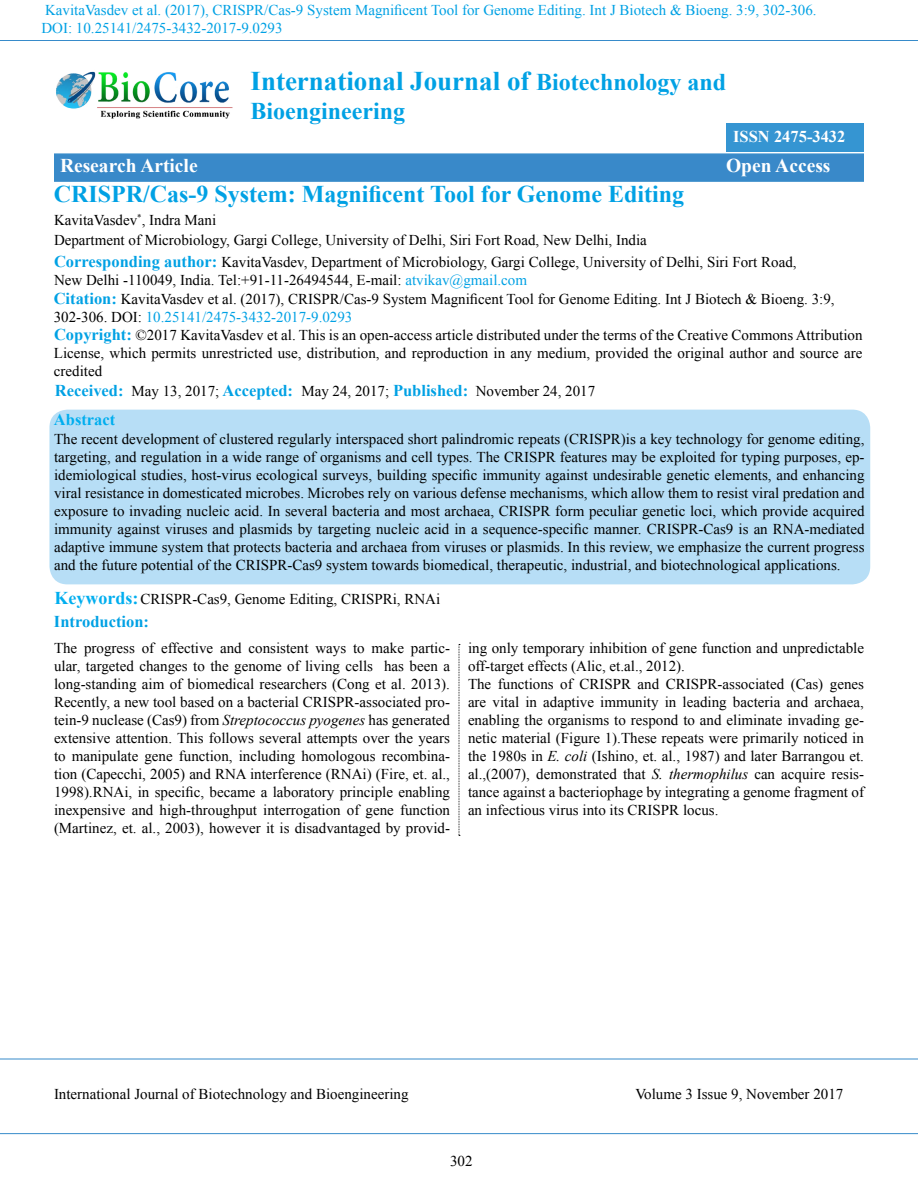
<style>
.page{position:relative;width:918px;height:1188px;background:#fff}
.page>*{position:absolute;margin:0;border:0;box-sizing:border-box;transform-origin:0 0}
.t1{font:700 27px "Times New Roman";color:#00a1e4}
.t2{font:700 24px "Times New Roman";color:#00a1e4}
.t3{font:700 19.5px "Times New Roman";color:#fff}
.t4{font:700 16.5px "Times New Roman";color:#fff}
.t5{font:700 16.5px "Times New Roman";color:#00a1e4}
.t6{font:700 16.5px "Times New Roman";color:#00aeef}
.t7{font:15px/18px "Times New Roman";color:#000}
.t8{font:15px/18px "Times New Roman";color:#00a1e4}
.s1{font-size:24px}
.s2{font-weight:700;font-size:16.5px;color:#00a1e4}
.s3{color:#00a1e4}
.s4{font-weight:700;font-size:18px;color:#00aeef}
.s5{font-style:italic}
</style>
<div class="page">
<hr style="left:0;top:40px;width:918px;height:1px;background:#378bca">
<hr style="left:0;top:1059px;width:918px;height:1px;background:#378bca">
<hr style="left:0;top:1133px;width:918px;height:1px;background:#378bca">
<div style="left:54px;top:153px;width:810px;height:29px;background:#3989c9;border:2px solid #378bca"></div>
<div style="left:726px;top:123px;width:138px;height:29px;background:#3595d2"></div>
<svg style="left:459px;top:644px;width:1px;height:192px"></svg>
<div style="left:49px;top:410px;width:821px;height:174px;background:#b7def6;border-radius:18px"></div>
<img style="left:56px;top:71px;width:177px;height:48px">
<p class="t8" style="left:41px;top:1px;width:777px">KavitaVasdev et al. (2017), CRISPR/Cas-9 System Magnificent Tool for Genome Editing. Int J Biotech &amp; Bioeng. 3:9, 302-306.<br>DOI: 10.25141/2475-3432-2017-9.0293</p>
<h1 class="t1" style="left:250px;top:63px;width:477px">International Journal of <span class="s1">Biotechnology and</span></h1>
<h2 class="t2" style="left:250px;top:94px;width:156px">Bioengineering</h2>
<p class="t4" style="left:733px;top:125px;width:114px">ISSN 2475-3432</p>
<h3 class="t3" style="left:60px;top:152px;width:139px">Research Article</h3>
<h3 class="t3" style="left:726px;top:152px;width:106px">Open Access</h3>
<h2 class="t2" style="left:54px;top:177px;width:632px">CRISPR/Cas-9 System: Magnificent Tool for Genome Editing</h2>
<p class="t7" style="left:54px;top:211px;width:164px">KavitaVasdev<sup>*</sup>, Indra Mani</p>
<p class="t7" style="left:54px;top:253px;width:744px"><span class="s2">Corresponding author:</span> KavitaVasdev, Department of Microbiology, Gargi College, University of Delhi, Siri Fort Road,<br>New Delhi -110049, India. Tel:+91-11-26494544, E-mail: <span class="s3">atvikav@gmail.com</span></p>
<p class="t7" style="left:54px;top:231px;width:594px">Department of Microbiology, Gargi College, University of Delhi, Siri Fort Road, New Delhi, India</p>
<p class="t7" style="left:54px;top:290px;width:783px"><span class="s2">Citation:</span> KavitaVasdev et al. (2017), CRISPR/Cas-9 System Magnificent Tool for Genome Editing. Int J Biotech &amp; Bioeng. 3:9,<br>302-306. DOI: <span class="s3">10.25141/2475-3432-2017-9.0293</span></p>
<p class="t7" style="left:54px;top:326px;width:810px;text-align:justify"><span class="s2">Copyright:</span> ©2017 KavitaVasdev et al. This is an open-access article distributed under the terms of the Creative Commons Attribution License, which permits unrestricted use, distribution, and reproduction in any medium, provided the original author and source are credited</p>
<p class="t7" style="left:55px;top:382px;width:542px"><span class="s2">Received:</span> May 13, 2017; <span class="s2">Accepted:</span> May 24, 2017; <span class="s2">Published:</span> November 24, 2017</p>
<p class="t6" style="left:54px;top:408px;width:63px">Abstract</p>
<p class="t7" style="left:54px;top:429px;width:812px;text-align:justify">The recent development of clustered regularly interspaced short palindromic repeats (CRISPR)is a key technology for genome editing, targeting, and regulation in a wide range of organisms and cell types. The CRISPR features may be exploited for typing purposes, ep&shy;idemiological studies, host-virus ecological surveys, building specific immunity against undesirable genetic elements, and enhancing viral resistance in domesticated microbes. Microbes rely on various defense mechanisms, which allow them to resist viral predation and exposure to invading nucleic acid. In several bacteria and most archaea, CRISPR form peculiar genetic loci, which provide acquired immunity against viruses and plasmids by targeting nucleic acid in a sequence-specific manner. CRISPR-Cas9 is an RNA-mediated adaptive immune system that protects bacteria and archaea from viruses or plasmids. In this review, we emphasize the current progress and the future potential of the CRISPR-Cas9 system towards biomedical, therapeutic, industrial, and biotechnological applications.</p>
<p class="t7" style="left:54px;top:590px;width:387px"><span class="s4">Keywords:</span>CRISPR-Cas9, Genome Editing, CRISPRi, RNAi</p>
<p class="t7" style="left:54px;top:638px;width:398px;text-align:justify">The progress of effective and consistent ways to make partic&shy;ular, targeted changes to the genome of living cells has been a long-standing aim of biomedical researchers (Cong et al. 2013).<br>Recently, a new tool based on a bacterial CRISPR-associated pro&shy;tein-9 nuclease (Cas9) from <span class="s5">Streptococcus pyogenes</span> has generated extensive attention. This follows several attempts over the years to manipulate gene function, including homologous recombina&shy;tion (Capecchi, 2005) and RNA interference (RNAi) (Fire, et. al., 1998).RNAi, in specific, became a laboratory principle enabling inexpensive and high-throughput interrogation of gene function (Martinez, et. al., 2003), however it is disadvantaged by provid-</p>
<p class="t7" style="left:468px;top:638px;width:398px">ing only temporary inhibition of gene function and unpredictable off-target effects (Alic, et.al., 2012).<br>The functions of CRISPR and CRISPR-associated (Cas) genes are vital in adaptive immunity in leading bacteria and archaea, enabling the organisms to respond to and eliminate invading ge&shy;netic material (Figure 1).These repeats were primarily noticed in the 1980s in <span class="s5">E. coli</span> (Ishino, et. al., 1987) and later Barrangou et. al.,(2007), demonstrated that <span class="s5">S. thermophilus</span> can acquire resis&shy;tance against a bacteriophage by integrating a genome fragment of an infectious virus into its CRISPR locus.</p>
<p class="t5" style="left:54px;top:610px;width:97px">Introduction:</p>
<p class="t7" style="left:54px;top:1085px;width:356px">International Journal of Biotechnology and Bioengineering</p>
<p class="t7" style="left:635px;top:1085px;width:210px">Volume 3 Issue 9, November 2017</p>
<p class="t7" style="left:450px;top:1152px;width:24px">302</p>
</div>
